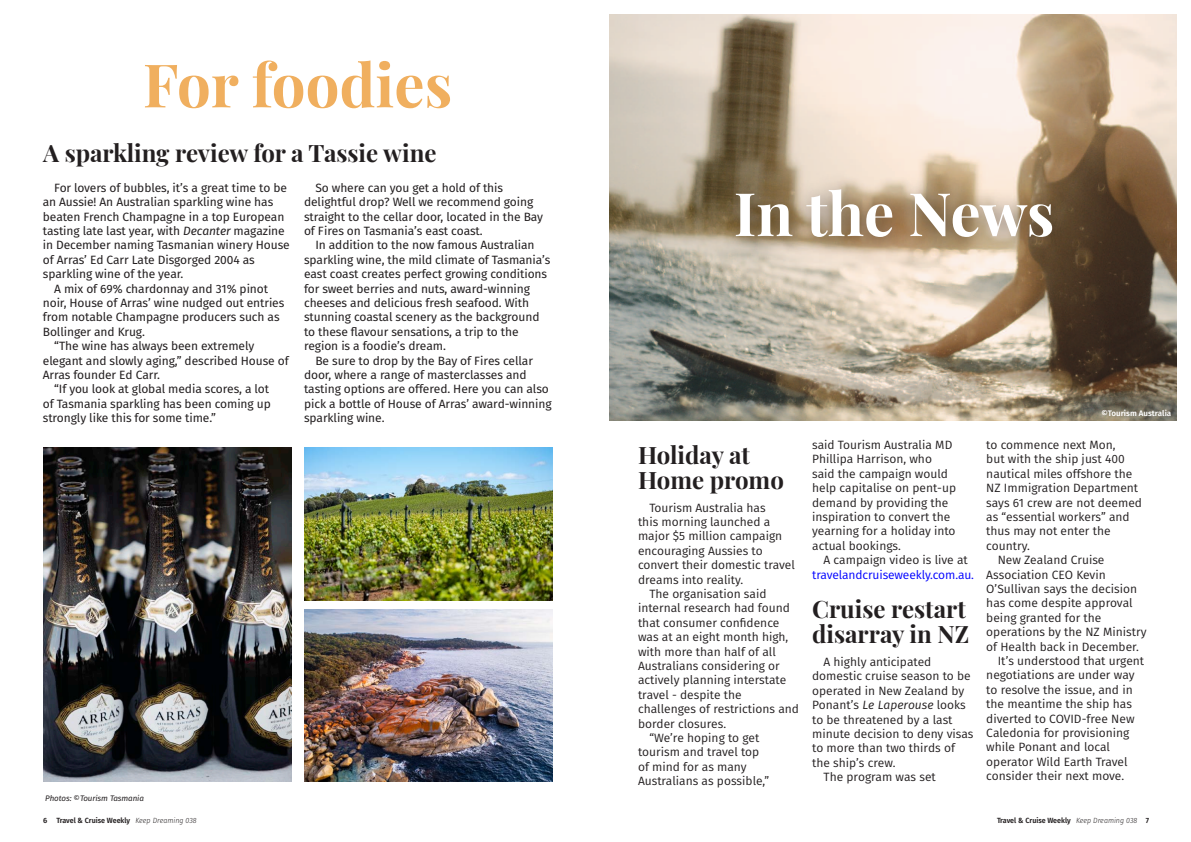
<style>
.page{position:relative;width:1191px;height:842px;background:#fff}
.page>*{position:absolute;margin:0;border:0;box-sizing:border-box;transform-origin:0 0}
.TCW_title{font:700 60px "Playfair Display";color:#f0af5f}
.TCW_title-2{font:700 60px "Playfair Display";letter-spacing:-.005em;color:#fff}
.TCW_mini_head{font:700 24px/25px "Playfair Display";color:#231f20}
.TCW_body_with_indent{font:12px/14.4px "Fira Sans";color:#231f20}
.TCW_body_with_indent-2{font:12px/14.4px "Fira Sans";letter-spacing:-.01em;color:#231f20}
.TCW_body_with_indent-3{font:12px/14.4px "Fira Sans";letter-spacing:-.01em;color:#00f;text-align:center}
.TCW_body_with_indent-4{font:italic 8px "Fira Sans";letter-spacing:-.01em;color:#231f20}
.TCW_caption{font:600 8px "Fira Sans";color:#fff}
.t1{font:600 7.5px "Fira Sans";color:#231f20}
.t2{font:600 7.5px "Fira Sans";color:#231f20;scale:.95 1}
.s1{font-style:italic}
.s2{font-style:inherit}
.s3{color:#231f20}
.s4{font-weight:300;font-style:italic}
</style>
<div class="page">
<img style="left:304px;top:610px;width:249px;height:171px">
<img style="left:43px;top:448px;width:249px;height:333px">
<img style="left:304px;top:448px;width:249px;height:152px">
<img style="left:609px;top:14px;width:567px;height:407px">
<div style="left:722px;top:172px;width:350px;height:85px;background:#231f20;opacity:.53"></div>
<p class="TCW_title" style="left:143px;top:38px;width:311px">For foodies</p>
<p class="TCW_mini_head" style="left:43px;top:139px;width:395px">A sparkling review for a Tassie wine</p>
<p class="TCW_body_with_indent-2" style="left:43px;top:180px;width:248px;text-indent:11px">For lovers of bubbles, it’s a great time to be an Aussie! An Australian sparkling wine has beaten French Champagne in a top European tasting late last year, with <span class="s1">Decanter</span> magazine in December naming Tasmanian winery House of Arras’ Ed Carr Late Disgorged 2004 as sparkling wine of the year.</p>
<p class="TCW_body_with_indent-2" style="left:43px;top:281px;width:243px;text-indent:11px">A mix of 69% chardonnay and 31% pinot noir, House of Arras’ wine nudged out entries from notable Champagne producers such as Bollinger and Krug.</p>
<p class="TCW_body_with_indent-2" style="left:43px;top:338px;width:247px;text-indent:11px">“The wine has always been extremely elegant and slowly aging,” described House of<br>Arras founder Ed Carr.</p>
<p class="TCW_body_with_indent-2" style="left:43px;top:382px;width:229px;text-indent:11px">“If you look at global media scores, a lot of Tasmania sparkling has been coming up strongly like this for some time.”</p>
<p class="TCW_body_with_indent-2" style="left:304px;top:180px;width:240px;text-indent:11px">So where can you get a hold of this delightful drop? Well we recommend going straight to the cellar door, located in the Bay of Fires on Tasmania’s east coast.</p>
<p class="TCW_body_with_indent-2" style="left:304px;top:238px;width:248px;text-indent:11px">In addition to the now famous Australian sparkling wine, the mild climate of Tasmania’s east coast creates perfect growing conditions for sweet berries and nuts, award-winning cheeses and delicious fresh seafood. With stunning coastal scenery as the background to these flavour sensations, a trip to the region is a foodie’s dream.</p>
<p class="TCW_body_with_indent-2" style="left:304px;top:353px;width:249px;text-indent:11px">Be sure to drop by the Bay of Fires cellar door, where a range of masterclasses and tasting options are offered. Here you can also pick a bottle of House of Arras’ award-winning sparkling wine.</p>
<p class="TCW_body_with_indent-4" style="left:45px;top:792px;width:100px">Photos: <span class="s2">©</span>Tourism Tasmania</p>
<p class="TCW_title-2" style="left:734px;top:166px;width:322px">In the News</p>
<p class="TCW_caption" style="left:1101px;top:406px;width:71px">©Tourism Australia</p>
<p class="TCW_mini_head" style="left:638px;top:440px;width:147px">Holiday at<br>Home promo</p>
<p class="TCW_body_with_indent" style="left:638px;top:500px;width:158px;text-indent:11px">Tourism Australia has<br>this morning launched a major $5 million campaign encouraging Aussies to convert their domestic travel dreams into reality.</p>
<p class="TCW_body_with_indent" style="left:638px;top:586px;width:162px;text-indent:11px">The organisation said internal research had found that consumer confidence was at an eight month high, with more than half of all<br>Australians considering or actively planning interstate travel - despite the challenges of restrictions and border closures.</p>
<p class="TCW_body_with_indent" style="left:638px;top:730px;width:133px;text-indent:11px">“We’re hoping to get tourism and travel top of mind for as many<br>Australians as possible,”</p>
<p class="TCW_body_with_indent" style="left:812px;top:437px;width:145px">said Tourism Australia MD<br>Phillipa Harrison, who said the campaign would help capitalise on pent-up demand by providing the inspiration to convert the yearning for a holiday into actual bookings.</p>
<p class="TCW_body_with_indent-3" style="left:812px;top:552px;width:163px"><span class="s3">A campaign video is live at </span>travelandcruiseweekly.com.au.</p>
<p class="TCW_mini_head" style="left:812px;top:594px;width:159px">Cruise restart disarray in NZ</p>
<p class="TCW_body_with_indent" style="left:812px;top:654px;width:163px;text-indent:11px">A highly anticipated domestic cruise season to be operated in New Zealand by<br>Ponant’s <span class="s1">Le Laperouse</span> looks to be threatened by a last minute decision to deny visas to more than two thirds of the ship’s crew.</p>
<p class="TCW_body_with_indent" style="left:823px;top:769px;width:114px">The program was set</p>
<p class="TCW_body_with_indent" style="left:986px;top:437px;width:157px">to commence next Mon,<br>but with the ship just 400 nautical miles offshore the<br>NZ Immigration Department says 61 crew are not deemed as “essential workers” and thus may not enter the country.</p>
<p class="TCW_body_with_indent" style="left:986px;top:552px;width:162px;text-indent:11px">New Zealand Cruise<br>Association CEO Kevin<br>O’Sullivan says the decision has come despite approval being granted for the operations by the NZ Ministry of Health back in December.</p>
<p class="TCW_body_with_indent" style="left:986px;top:653px;width:159px;text-indent:11px">It’s understood that urgent negotiations are under way to resolve the issue, and in the meantime the ship has diverted to COVID-free New<br>Caledonia for provisioning while Ponant and local operator Wild Earth Travel consider their next move.</p>
<p class="t1" style="left:43px;top:814px;width:155px">6 Travel &amp; Cruise Weekly <span class="s4">Keep Dreaming 038</span></p>
<p class="t2" style="left:997px;top:814px;width:162px">Travel &amp; Cruise Weekly <span class="s4">Keep Dreaming 038</span> 7</p>
</div>
